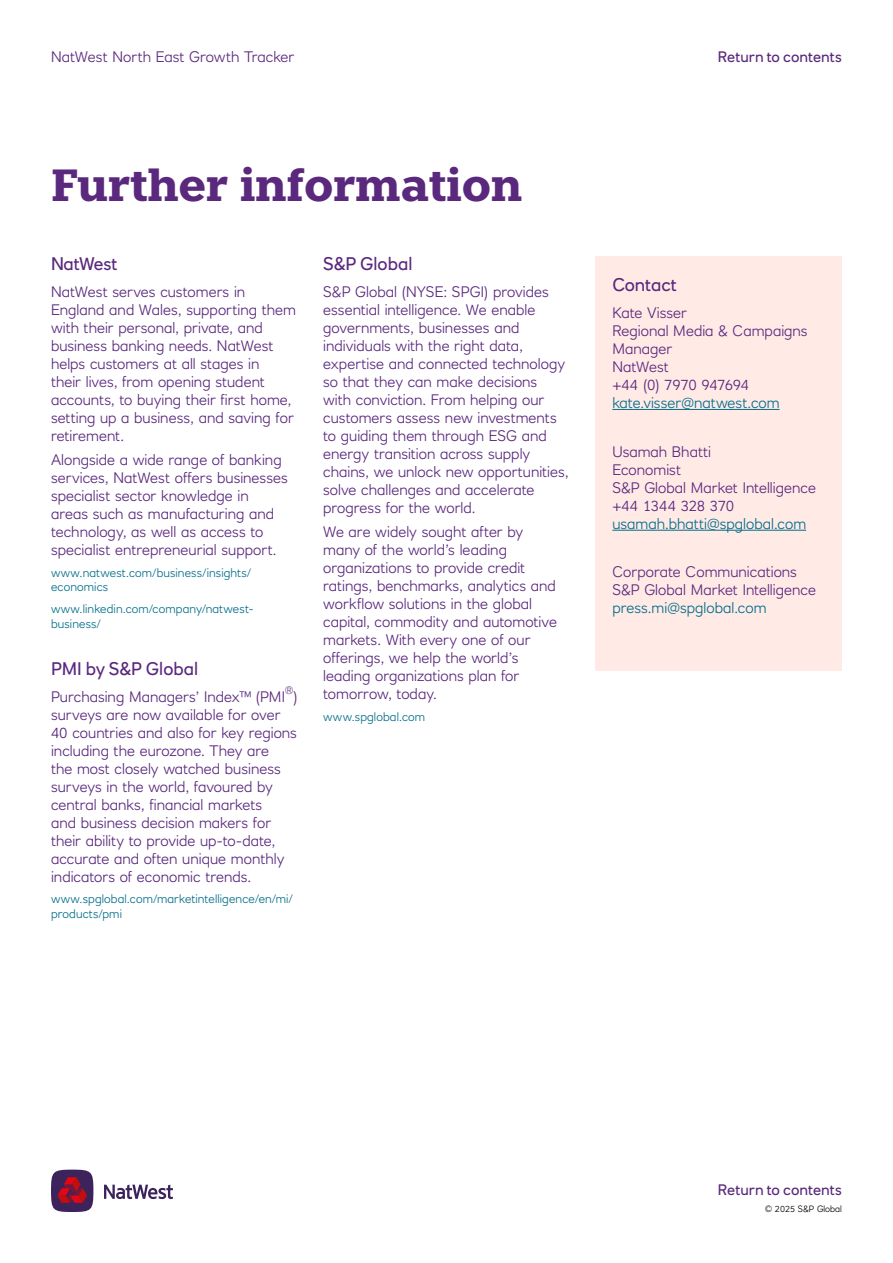
<style>
.page{position:relative;width:893px;height:1263px;background:#fff}
.page>*{position:absolute;margin:0;border:0;box-sizing:border-box;transform-origin:0 0}
.t1{font:700 45px "Knile";letter-spacing:-.01em;color:#5a287d}
.Intro{font:18px "RN House Sans";color:#5a287d}
.Body_copy{font:300 15px/18px "RN House Sans";color:#5a287d}
.t2{font:15px "RN House Sans";letter-spacing:.005em;color:#5a287d}
.t3{font:300 12px/14.4px "RN House Sans";letter-spacing:.01em;color:#006d89}
.Body_copy-2{font:300 10.5px "RN House Sans";color:#5a287d}
.t4{font:300 9px "RN House Sans";color:#000}
.s1{color:#006d89}
</style>
<div class="page">
<div style="left:51px;top:1169px;width:42px;height:43px;background:#3c235b;border-radius:50%"></div>
<svg style="left:104px;top:1184px;width:69px;height:15px"></svg>
<svg style="left:57px;top:1177px;width:30px;height:26px"></svg>
<div style="left:595px;top:257px;width:247px;height:414px;background:#ffeae6"></div>
<hr style="left:612px;top:409px;width:168px;height:1px;background:#006d89">
<hr style="left:612px;top:530px;width:194px;height:1px;background:#006d89">
<p class="Body_copy" style="left:51px;top:48px;width:245px">NatWest North East Growth Tracker</p>
<h1 class="t1" style="left:51px;top:156px;width:473px">Further information</h1>
<p class="Intro" style="left:51px;top:253px;width:68px">NatWest</p>
<p class="Body_copy" style="left:51px;top:282px;width:246px">NatWest serves customers in<br>England and Wales, supporting them with their personal, private, and business banking needs. NatWest helps customers at all stages in<br>their lives, from opening student accounts, to buying their first home, setting up a business, and saving for retirement.</p>
<p class="Body_copy" style="left:51px;top:451px;width:238px">Alongside a wide range of banking services, NatWest offers businesses specialist sector knowledge in areas such as manufacturing and technology, as well as access to specialist entrepreneurial support.</p>
<p class="t3" style="left:51px;top:565px;width:201px">www.natwest.com/business/insights/ economics</p>
<p class="t3" style="left:51px;top:602px;width:204px">www.linkedin.com/company/natwest&shy;business/</p>
<p class="Intro" style="left:51px;top:658px;width:149px">PMI by S&amp;P Global</p>
<p class="Body_copy" style="left:51px;top:687px;width:235px">Purchasing Managers’ Index™ (PMI</p>
<p class="Body_copy-2" style="left:285px;top:684px;width:10px">®</p>
<p class="Body_copy" style="left:293px;top:687px;width:6px">)</p>
<p class="Body_copy" style="left:51px;top:705px;width:248px">surveys are now available for over 40 countries and also for key regions including the eurozone. They are<br>the most closely watched business surveys in the world, favoured by central banks, financial markets<br>and business decision makers for their ability to provide up-to-date, accurate and often unique monthly indicators of economic trends.</p>
<p class="t3" style="left:51px;top:892px;width:243px">www.spglobal.com/marketintelligence/en/mi/ products/pmi</p>
<p class="Intro" style="left:323px;top:253px;width:91px">S&amp;P Global</p>
<p class="Body_copy" style="left:323px;top:282px;width:247px">S&amp;P Global (NYSE: SPGI) provides essential intelligence. We enable governments, businesses and individuals with the right data, expertise and connected technology so that they can make decisions with conviction. From helping our customers assess new investments to guiding them through ESG and energy transition across supply chains, we unlock new opportunities, solve challenges and accelerate progress for the world.</p>
<p class="Body_copy" style="left:323px;top:523px;width:235px">We are widely sought after by many of the world’s leading organizations to provide credit ratings, benchmarks, analytics and workflow solutions in the global capital, commodity and automotive markets. With every one of our offerings, we help the world’s leading organizations plan for tomorrow, today.</p>
<p class="t3" style="left:323px;top:709px;width:103px">www.spglobal.com</p>
<p class="t2" style="left:718px;top:48px;width:126px">Return to contents</p>
<p class="Intro" style="left:612px;top:274px;width:66px">Contact</p>
<p class="Body_copy" style="left:612px;top:304px;width:197px">Kate Visser<br>Regional Media &amp; Campaigns<br>Manager<br>NatWest<br>+44 (0) 7970 947694 <span class="s1">kate.visser@natwest.com</span></p>
<p class="Body_copy" style="left:612px;top:442px;width:205px">Usamah Bhatti<br>Economist<br>S&amp;P Global Market Intelligence +44 1344 328 370 <span class="s1">usamah.bhatti@spglobal.com</span></p>
<p class="Body_copy" style="left:612px;top:563px;width:205px">Corporate Communications<br>S&amp;P Global Market Intelligence <span class="s1">press.mi@spglobal.com</span></p>
<p class="t2" style="left:718px;top:1180px;width:126px">Return to contents</p>
<p class="t4" style="left:765px;top:1203px;width:78px">© 2025 S&amp;P Global</p>
</div>
